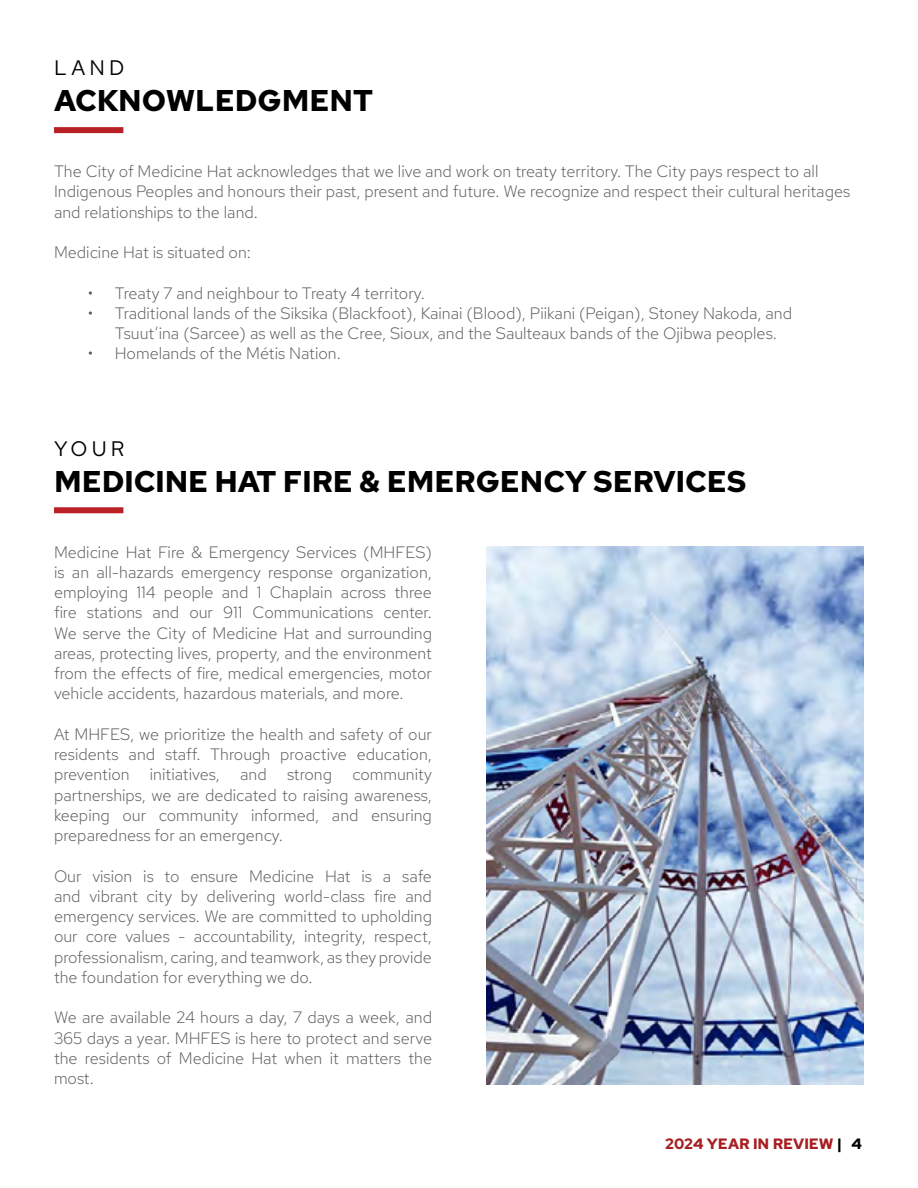
<style>
.page{position:relative;width:918px;height:1188px;background:#fff}
.page>*{position:absolute;margin:0;border:0;box-sizing:border-box;transform-origin:0 0}
.t1{font:700 30px "Red Hat Text";color:#000}
.t2{font:21px "Red Hat Text";letter-spacing:.2em;color:#000}
.t3{font:300 16.5px/20.2px "Red Hat Text";color:#58595b;text-align:justify}
.t4{font:700 15px "Red Hat Text";color:#a71e22}
.s1{color:#000}
</style>
<div class="page">
<div style="left:54px;top:127px;width:69px;height:6px;background:#ba2127"></div>
<div style="left:54px;top:507px;width:69px;height:6px;background:#ba2127"></div>
<img style="left:486px;top:546px;width:378px;height:538px">
<p class="t2" style="left:54px;top:54px;width:72px">LAND</p>
<h1 class="t1" style="left:54px;top:81px;width:321px">ACKNOWLEDGMENT</h1>
<p class="t3" style="left:54px;top:161px;width:798px;text-align:left">The City of Medicine Hat acknowledges that we live and work on treaty territory. The City pays respect to all<br>Indigenous Peoples and honours their past, present and future. We recognize and respect their cultural heritages and relationships to the land.</p>
<p class="t3" style="left:54px;top:242px;width:199px">Medicine Hat is situated on:</p>
<p class="t3" style="left:88px;top:282px;width:339px">• Treaty 7 and neighbour to Treaty 4 territory.</p>
<p class="t3" style="left:115px;top:303px;width:679px;text-indent:-27px">• Traditional lands of the Siksika (Blackfoot), Kainai (Blood), Piikani (Peigan), Stoney Nakoda, and<br>Tsuut’ina (Sarcee) as well as the Cree, Sioux, and the Saulteaux bands of the Ojibwa peoples.</p>
<p class="t3" style="left:88px;top:343px;width:255px">• Homelands of the Métis Nation.</p>
<p class="t2" style="left:54px;top:434px;width:72px">YOUR</p>
<h1 class="t1" style="left:54px;top:461px;width:694px">MEDICINE HAT FIRE &amp; EMERGENCY SERVICES</h1>
<p class="t3" style="left:54px;top:541px;width:380px">Medicine Hat Fire &amp; Emergency Services (MHFES) is an all-hazards emergency response organization, employing 114 people and 1 Chaplain across three fire stations and our 911 Communications center.<br>We serve the City of Medicine Hat and surrounding areas, protecting lives, property, and the environment from the effects of fire, medical emergencies, motor vehicle accidents, hazardous materials, and more.</p>
<p class="t3" style="left:54px;top:724px;width:379px">At MHFES, we prioritize the health and safety of our residents and staff. Through proactive education, prevention initiatives, and strong community partnerships, we are dedicated to raising awareness, keeping our community informed, and ensuring preparedness for an emergency.</p>
<p class="t3" style="left:54px;top:865px;width:380px">Our vision is to ensure Medicine Hat is a safe and vibrant city by delivering world-class fire and emergency services. We are committed to upholding our core values - accountability, integrity, respect, professionalism, caring, and teamwork, as they provide the foundation for everything we do.</p>
<p class="t3" style="left:54px;top:1007px;width:380px">We are available 24 hours a day, 7 days a week, and 365 days a year. MHFES is here to protect and serve the residents of Medicine Hat when it matters the most.</p>
<p class="t4" style="left:665px;top:1134px;width:198px">2024 YEAR IN REVIEW <span class="s1">| 4</span></p>
</div>
